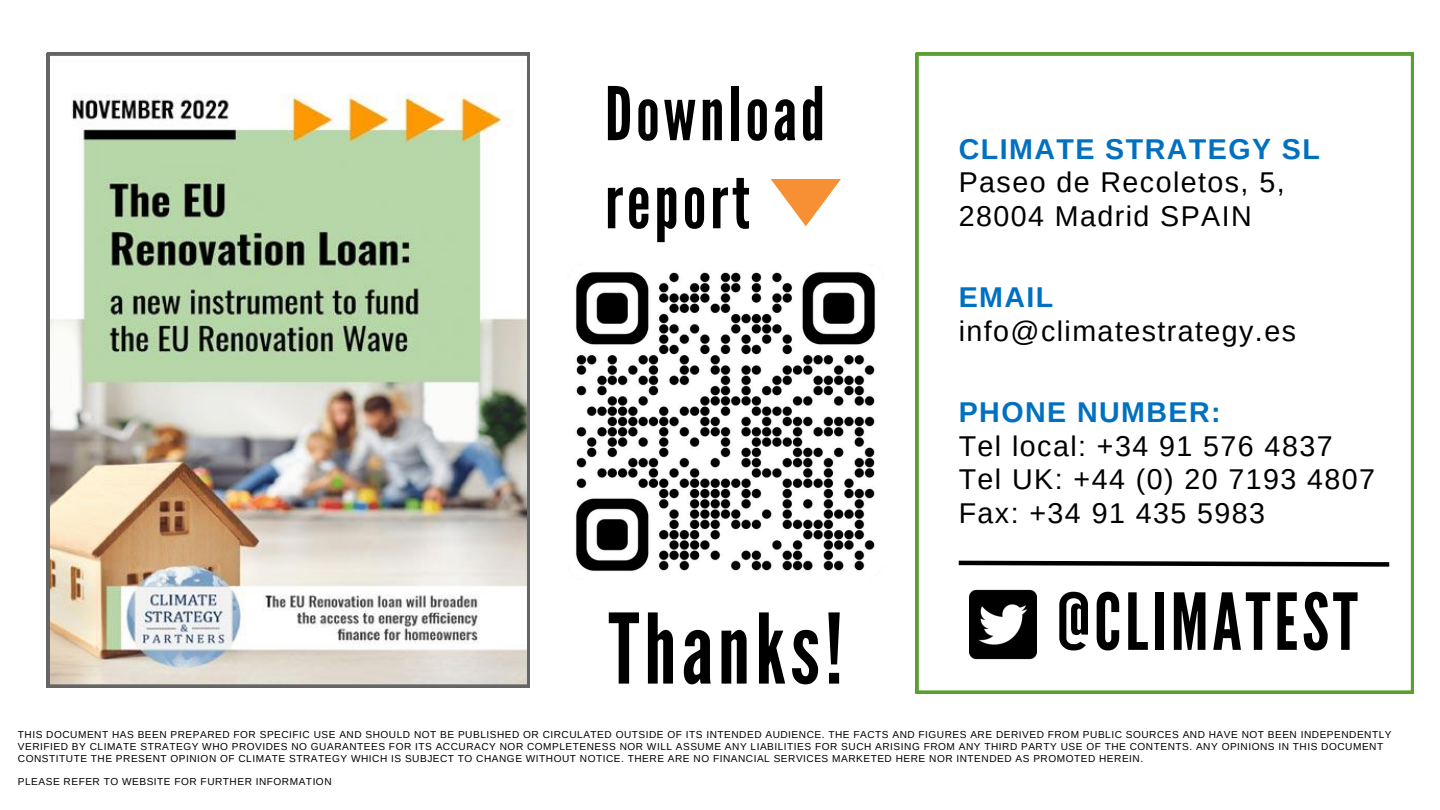
<style>
.page{position:relative;width:1440px;height:810px;background:#fff}
.page>*{position:absolute;margin:0;border:0;box-sizing:border-box;transform-origin:0 0}
.t1{font:96.8px "League Gothic";letter-spacing:.05em;color:#000}
.t2{font:78.3px "League Gothic";letter-spacing:.05em;color:#000}
.t3{font:73.8px/88.1px "League Gothic";letter-spacing:.05em;color:#000}
.t4{font:28.6px/33.8px "Arimo";letter-spacing:.05em;color:#000}
.t5{font:700 28.6px "Arimo";letter-spacing:.05em;color:#0070c0}
.t6{font:10.1px/11.9px "Arimo";letter-spacing:.05em;color:#000}
</style>
<div class="page">
<img style="left:576px;top:272px;width:299px;height:299px">
<svg style="left:771px;top:179px;width:70px;height:47px"></svg>
<svg style="left:916px;top:53px;width:498px;height:640px"></svg>
<svg style="left:954px;top:558px;width:440px;height:11px"></svg>
<img style="left:47px;top:53px;width:483px;height:634px">
<h3 class="t3" style="left:605px;top:71px;width:222px">Download report</h3>
<h1 class="t1" style="left:609px;top:593px;width:236px">Thanks!</h1>
<h3 class="t5" style="left:959px;top:133px;width:363px">CLIMATE STRATEGY SL</h3>
<h3 class="t4" style="left:959px;top:166px;width:327px">Paseo de Recoletos, 5,<br>28004 Madrid SPAIN</h3>
<h3 class="t5" style="left:959px;top:281px;width:96px">EMAIL</h3>
<h3 class="t4" style="left:959px;top:314px;width:339px">info@climatestrategy.es</h3>
<h3 class="t5" style="left:959px;top:396px;width:264px">PHONE NUMBER:</h3>
<h3 class="t4" style="left:959px;top:429px;width:418px">Tel local: +34 91 576 4837<br>Tel UK: +44 (0) 20 7193 4807<br>Fax: +34 91 435 5983</h3>
<h2 class="t2" style="left:1057px;top:577px;width:302px">@CLIMATEST</h2>
<p class="t6" style="left:18px;top:728px;width:1375px">THIS DOCUMENT HAS BEEN PREPARED FOR SPECIFIC USE AND SHOULD NOT BE PUBLISHED OR CIRCULATED OUTSIDE OF ITS INTENDED AUDIENCE. THE FACTS AND FIGURES ARE DERIVED FROM PUBLIC SOURCES AND HAVE NOT BEEN INDEPENDENTLY<br>VERIFIED BY CLIMATE STRATEGY WHO PROVIDES NO GUARANTEES FOR ITS ACCURACY NOR COMPLETENESS NOR WILL ASSUME ANY LIABILITIES FOR SUCH ARISING FROM ANY THIRD PARTY USE OF THE CONTENTS. ANY OPINIONS IN THIS DOCUMENT<br>CONSTITUTE THE PRESENT OPINION OF CLIMATE STRATEGY WHICH IS SUBJECT TO CHANGE WITHOUT NOTICE. THERE ARE NO FINANCIAL SERVICES MARKETED HERE NOR INTENDED AS PROMOTED HEREIN.</p>
<p class="t6" style="left:18px;top:776px;width:315px">PLEASE REFER TO WEBSITE FOR FURTHER INFORMATION</p>
</div>
